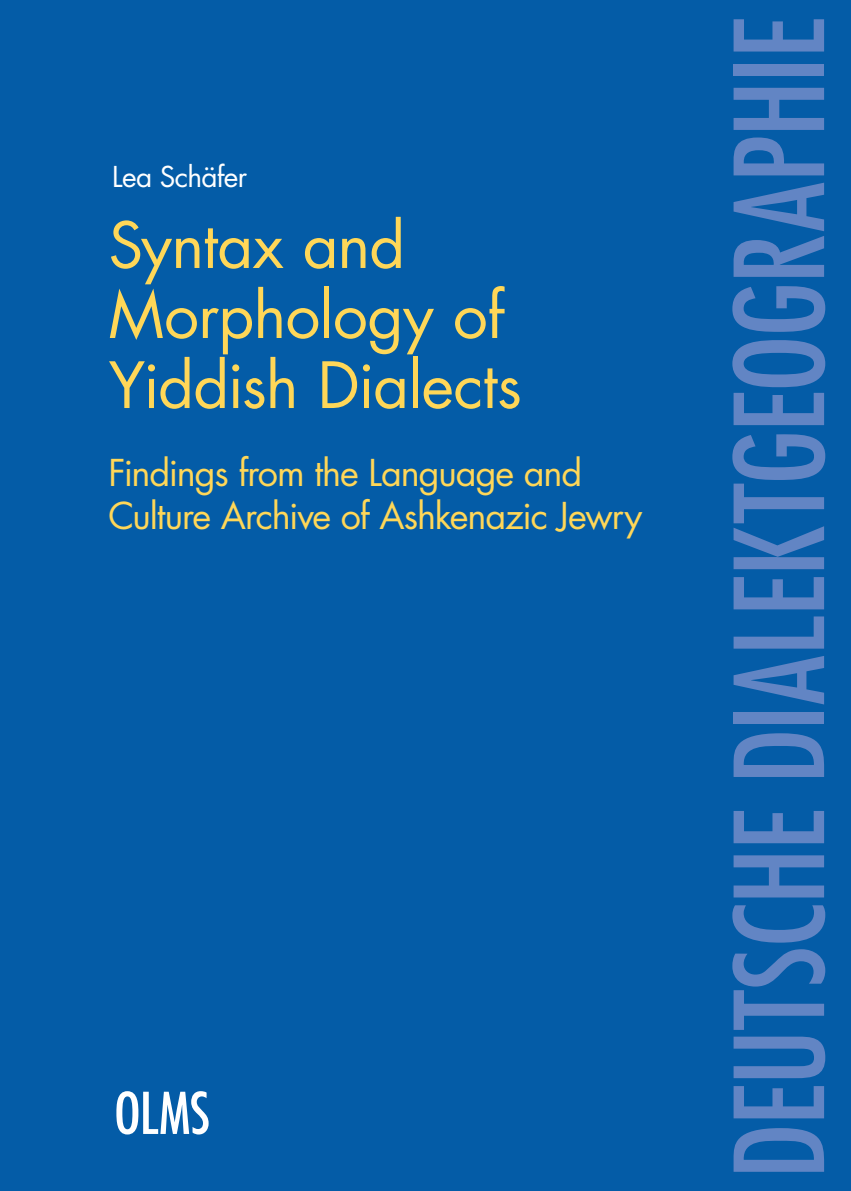
<style>
.page{position:relative;width:851px;height:1191px;background:#fff}
.page>*{position:absolute;margin:0;border:0;box-sizing:border-box;transform-origin:0 0}
.t1{font:condensed 120px "Futura";letter-spacing:-.01em;color:#6285c4}
.t2{font:62px/70px "Futura LT";letter-spacing:-.01em;color:#ffd758}
.t3{font:condensed 56px "Futura";color:#fff}
.t4{font:36px/43.2px "Futura LT";letter-spacing:-.03em;color:#ffd758}
.t5{font:28px "Futura LT";letter-spacing:-.02em;color:#fff}
</style>
<div class="page">
<div style="left:0;top:0;width:850px;height:1191px;background:#045ca7"></div>
<p class="t5" style="left:112px;top:159px;width:136px">Lea Schäfer</p>
<h2 class="t2" style="left:108px;top:211px;width:415px">Syntax and<br>Morphology of<br>Yiddish Dialects</h2>
<p class="t4" style="left:108px;top:452px;width:535px">Findings from the Language and<br>Culture Archive of Ashkenazic Jewry</p>
<h3 class="t3" style="left:114px;top:1078px;width:97px">OLMS</h3>
<h1 class="t1" style="left:704px;top:1179px;width:1163px;rotate:-90deg">DEUTSCHE DIALEKTGEOGRAPHIE</h1>
</div>
